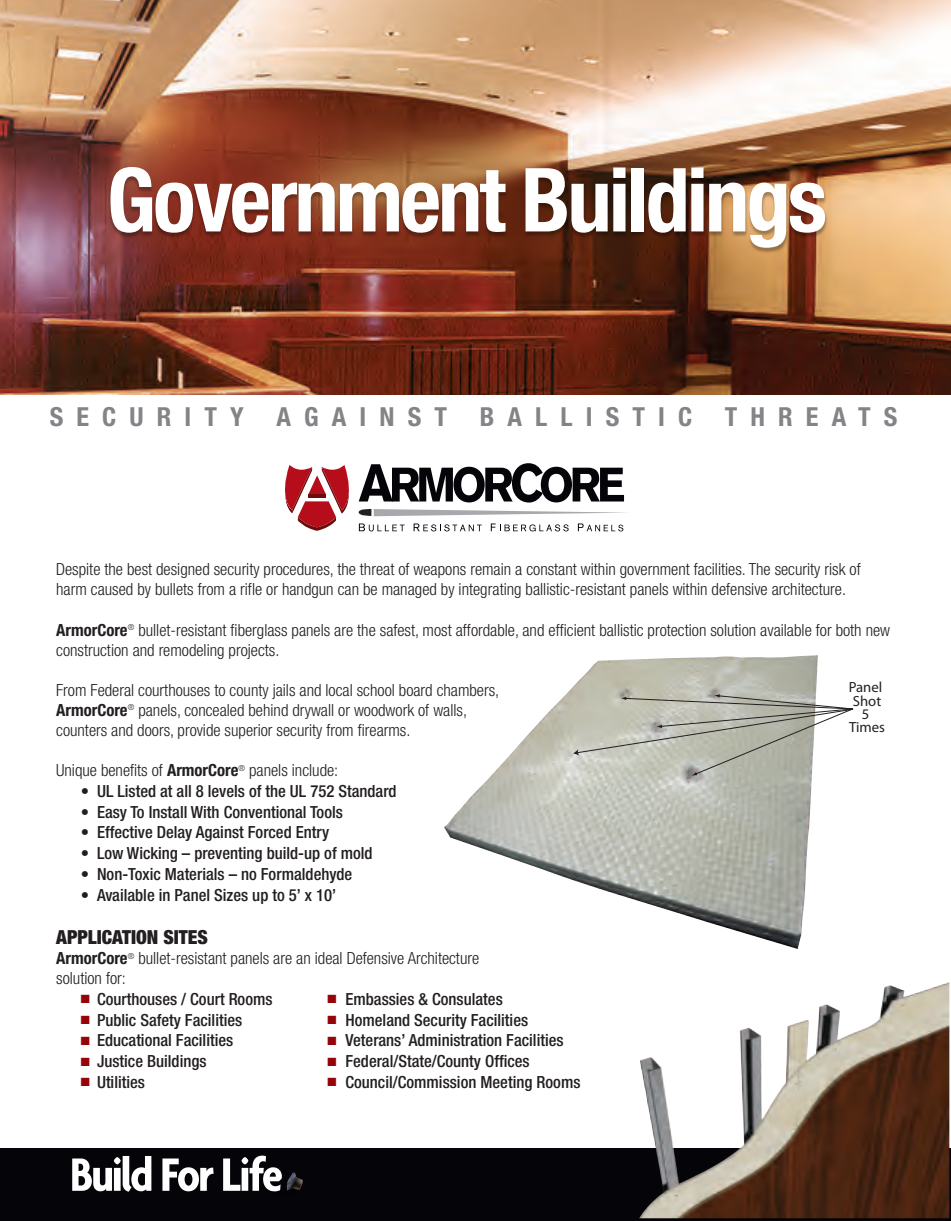
<style>
.page{position:relative;width:951px;height:1221px;background:#fff}
.page>*{position:absolute;margin:0;border:0;box-sizing:border-box;transform-origin:0 0}
.t1{font:700 condensed 50.7px "Agenda";letter-spacing:-.05em;color:#fff}
.t2{font:700 condensed 26.25px "Helvetica Neue";letter-spacing:.5em;color:#828487}
.t3{font:900 condensed 19.35px "Helvetica Neue";color:#231f20}
.t4{font:300 condensed 16.65px/20.1px "Helvetica Neue";color:#231f20}
.t5{font:500 condensed 16.65px "Helvetica Neue";color:#231f20}
.t6{font:14.7px/13.4px "Myriad Pro";color:#231f20;text-align:center}
.s1{font-weight:700}
.s2{color:#940408}
</style>
<div class="page">
<img style="left:444px;top:655px;width:373px;height:294px">
<svg style="left:573px;top:694px;width:281px;height:81px;background:#bebfb6"></svg>
<svg style="left:0;top:1148px;width:950px;height:72px;background:#191211"></svg>
<img style="left:0;top:0;width:950px;height:394px">
<img style="left:669px;top:985px;width:235px;height:198px">
<div style="left:215px;top:1148px;width:131px;height:72px;background:#040409"></div>
<img style="left:287px;top:1172px;width:16px;height:18px">
<svg style="left:285px;top:463px;width:341px;height:68px"></svg>
<img style="left:56px;top:116px;width:823px;height:189px">
<svg style="left:110px;top:167px;width:224px;height:66px"></svg>
<svg style="left:340px;top:170px;width:165px;height:63px"></svg>
<svg style="left:525px;top:168px;width:82px;height:65px"></svg>
<svg style="left:613px;top:167px;width:12px;height:64px"></svg>
<div style="left:631px;top:168px;width:12px;height:63px;background:#fff"></div>
<svg style="left:648px;top:168px;width:37px;height:65px"></svg>
<svg style="left:691px;top:167px;width:12px;height:64px"></svg>
<svg style="left:709px;top:182px;width:116px;height:66px"></svg>
<h2 class="t2" style="left:50px;top:400px;width:849px">SECURITY AGAINST BALLISTIC THREATS</h2>
<p class="t4" style="left:56px;top:559px;width:806px">Despite the best designed security procedures, the threat of weapons remain a constant within government facilities. The security risk of harm caused by bullets from a rifle or handgun can be managed by integrating ballistic-resistant panels within defensive architecture.</p>
<p class="t4" style="left:56px;top:619px;width:835px"><span class="s1">ArmorCore</span><sup>®</sup> bullet-resistant fiberglass panels are the safest, most affordable, and efficient ballistic protection solution available for both new construction and remodeling projects.</p>
<p class="t4" style="left:56px;top:679px;width:444px">From Federal courthouses to county jails and local school board chambers,<br><span class="s1">ArmorCore</span><sup>®</sup> panels, concealed behind drywall or woodwork of walls, counters and doors, provide superior security from firearms.</p>
<p class="t4" style="left:56px;top:760px;width:283px">Unique benefits of <span class="s1">ArmorCore</span><sup>®</sup> panels include:</p>
<p class="t5" style="left:81px;top:781px;width:317px">• UL Listed at all 8 levels of the UL 752 Standard</p>
<p class="t5" style="left:81px;top:801px;width:264px">• Easy To Install With Conventional Tools</p>
<p class="t5" style="left:81px;top:822px;width:250px">• Effective Delay Against Forced Entry</p>
<p class="t5" style="left:81px;top:843px;width:293px">• Low Wicking – preventing build-up of mold</p>
<p class="t5" style="left:81px;top:864px;width:273px">• Non-Toxic Materials – no Formaldehyde</p>
<p class="t5" style="left:81px;top:884px;width:257px">• Available in Panel Sizes up to 5’ x 10’</p>
<p class="t3" style="left:56px;top:925px;width:153px">APPLICATION SITES</p>
<p class="t4" style="left:56px;top:948px;width:424px"><span class="s1">ArmorCore</span><sup>®</sup> bullet-resistant panels are an ideal Defensive Architecture solution for:</p>
<p class="t5" style="left:81px;top:989px;width:193px"><span class="s2">■</span> Courthouses / Court Rooms</p>
<p class="t5" style="left:327px;top:989px;width:177px"><span class="s2">■</span> Embassies &amp; Consulates</p>
<p class="t5" style="left:81px;top:1009px;width:163px"><span class="s2">■</span> Public Safety Facilities</p>
<p class="t5" style="left:327px;top:1009px;width:202px"><span class="s2">■</span> Homeland Security Facilities</p>
<p class="t5" style="left:81px;top:1030px;width:154px"><span class="s2">■</span> Educational Facilities</p>
<p class="t5" style="left:327px;top:1030px;width:238px"><span class="s2">■</span> Veterans’ Administration Facilities</p>
<p class="t5" style="left:81px;top:1051px;width:127px"><span class="s2">■</span> Justice Buildings</p>
<p class="t5" style="left:327px;top:1051px;width:204px"><span class="s2">■</span> Federal/State/County Offices</p>
<p class="t5" style="left:81px;top:1071px;width:66px"><span class="s2">■</span> Utilities</p>
<p class="t5" style="left:327px;top:1071px;width:254px"><span class="s2">■</span> Council/Commission Meeting Rooms</p>
<p class="t6" style="left:848px;top:680px;width:38px">Panel<br>Shot<br>5<br>Times</p>
<h1 class="t1" style="left:70px;top:1144px;width:214px">Build For Life</h1>
</div>
